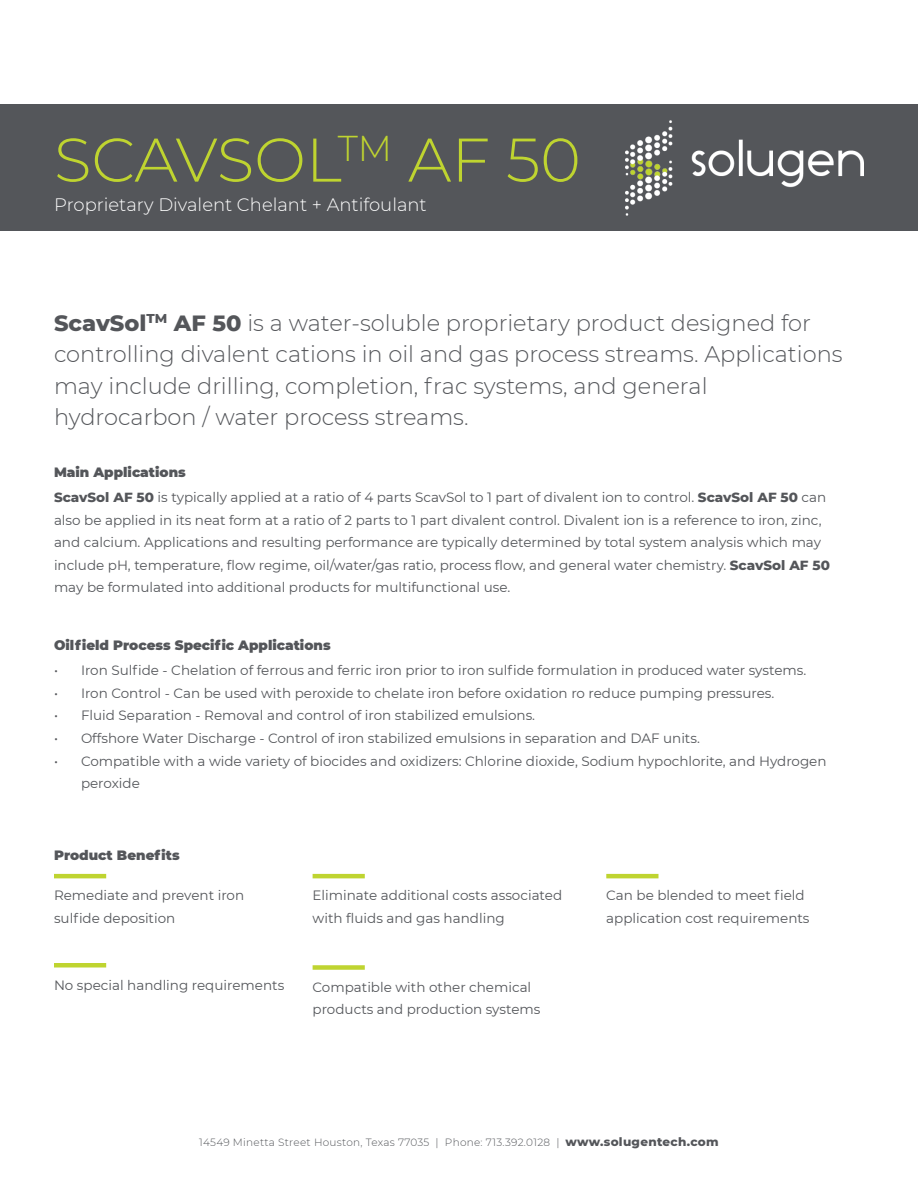
<style>
.page{position:relative;width:918px;height:1188px;background:#fff}
.page>*{position:absolute;margin:0;border:0;box-sizing:border-box;transform-origin:0 0}
.t1{font:300 61.5px "Montserrat";color:#bfd430}
.t2{font:300 22.5px/31.5px "Montserrat";color:#54565a}
.t3{font:300 18px "Montserrat";color:#fff}
.t4{font:13.5px/22.5px "Montserrat";color:#54565a}
.t5{font:900 13.5px "Montserrat";color:#54565a}
.t6{font:300 10.5px "Montserrat";letter-spacing:.025em;color:#54565a}
.s1{font-weight:800}
.s2{font-weight:900}
.s3{font-weight:800;font-size:12px}
</style>
<div class="page">
<div style="left:0;top:104px;width:918px;height:127px;background:#54565a"></div>
<img style="left:626px;top:120px;width:238px;height:95px">
<hr style="left:54px;top:874px;width:52px;height:4px;background:#bfd430">
<hr style="left:313px;top:874px;width:52px;height:4px;background:#bfd430">
<hr style="left:606px;top:874px;width:53px;height:4px;background:#bfd430">
<div style="left:54px;top:963px;width:52px;height:5px;background:#bfd430"></div>
<div style="left:313px;top:965px;width:52px;height:5px;background:#bfd430"></div>
<h1 class="t1" style="left:54px;top:118px;width:528px">SCAVSOL<sup>TM</sup> AF 50</h1>
<h3 class="t3" style="left:54px;top:192px;width:374px">Proprietary Divalent Chelant + Antifoulant</h3>
<p class="t2" style="left:54px;top:306px;width:790px"><span class="s1">ScavSol</span><sup>TM</sup> <span class="s1">AF 50</span> is a water-soluble proprietary product designed for controlling divalent cations in oil and gas process streams. Applications may include drilling, completion, frac systems, and general hydrocarbon / water process streams.</p>
<p class="t4" style="left:54px;top:459px;width:774px;line-height:25.5px"><span class="s2">Main Applications<br></span><span class="s1">ScavSol AF 50</span> is typically applied at a ratio of 4 parts ScavSol to 1 part of divalent ion to control. <span class="s1">ScavSol AF 50</span> can</p>
<p class="t4" style="left:54px;top:508px;width:778px">also be applied in its neat form at a ratio of 2 parts to 1 part divalent control. Divalent ion is a reference to iron, zinc, and calcium. Applications and resulting performance are typically determined by total system analysis which may include pH, temperature, flow regime, oil/water/gas ratio, process flow, and general water chemistry. <span class="s1">ScavSol AF 50 </span>may be formulated into additional products for multifunctional use.</p>
<p class="t5" style="left:54px;top:635px;width:278px">Oilfield Process Specific Applications</p>
<p class="t4" style="left:54px;top:659px;width:754px">• Iron Sulfide - Chelation of ferrous and ferric iron prior to iron sulfide formulation in produced water systems.</p>
<p class="t4" style="left:54px;top:681px;width:722px">• Iron Control - Can be used with peroxide to chelate iron before oxidation ro reduce pumping pressures.</p>
<p class="t4" style="left:54px;top:704px;width:483px">• Fluid Separation - Removal and control of iron stabilized emulsions.</p>
<p class="t4" style="left:54px;top:726px;width:647px">• Offshore Water Discharge - Control of iron stabilized emulsions in separation and DAF units.</p>
<p class="t4" style="left:81px;top:749px;width:747px;text-indent:-27px">• Compatible with a wide variety of biocides and oxidizers: Chlorine dioxide, Sodium hypochlorite, and Hydrogen peroxide</p>
<p class="t5" style="left:54px;top:845px;width:127px">Product Benefits</p>
<p class="t4" style="left:54px;top:884px;width:192px">Remediate and prevent iron sulfide deposition</p>
<p class="t4" style="left:313px;top:884px;width:251px">Eliminate additional costs associated with fluids and gas handling</p>
<p class="t4" style="left:606px;top:884px;width:205px">Can be blended to meet field application cost requirements</p>
<p class="t4" style="left:54px;top:973px;width:232px">No special handling requirements</p>
<p class="t4" style="left:313px;top:975px;width:229px">Compatible with other chemical products and production systems</p>
<p class="t6" style="left:199px;top:1135px;width:521px">14549 Minetta Street Houston, Texas 77035 | Phone: 713.392.0128 | <span class="s3">www.solugentech.com</span></p>
</div>
